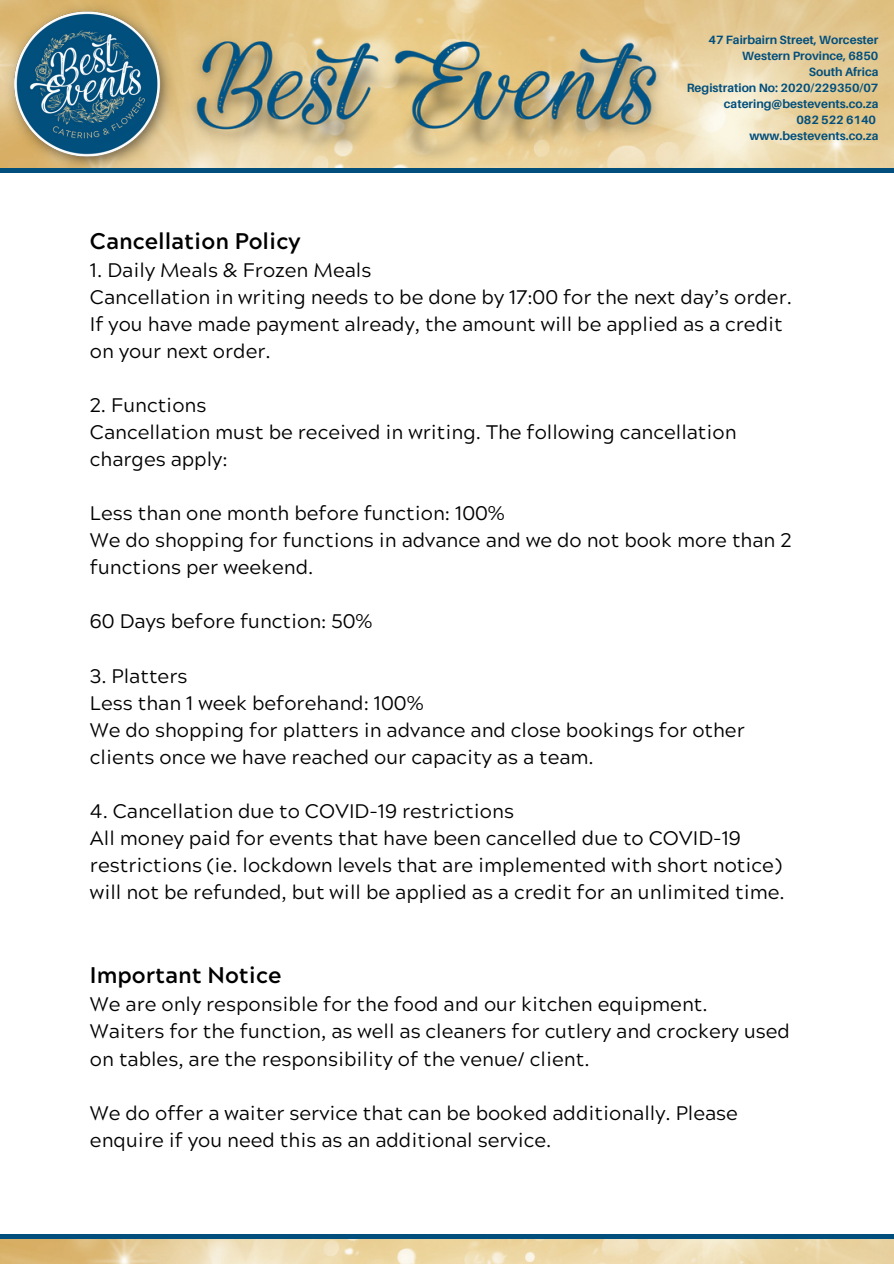
<style>
.page{position:relative;width:894px;height:1264px;background:#fff}
.page>*{position:absolute;margin:0;border:0;box-sizing:border-box;transform-origin:0 0}
.t1{font:700 22.65px "Acherus Grotesque";color:#000}
.t2{font:19.65px/27px "Acherus Grotesque";color:#000}
.t3{font:700 12px/16px "Aileron";color:#024f7d;text-align:right}
</style>
<div class="page">
<img style="left:0;top:0;width:893px;height:173px">
<img style="left:2px;top:0;width:176px;height:173px">
<img style="left:0;top:1238px;width:893px;height:25px">
<hr style="left:0;top:168px;width:893px;height:4px;background:#024f7d">
<hr style="left:0;top:1234px;width:893px;height:4px;background:#024f7d">
<img style="left:182px;top:34px;width:487px;height:134px">
<p class="t3" style="left:686px;top:31px;width:193px">47 Fairbairn Street, Worcester<br>Western Province, 6850<br>South Africa<br>Registration No: 2020/229350/07 catering@bestevents.co.za<br>082 522 6140 www.bestevents.co.za</p>
<p class="t1" style="left:90px;top:232px;width:212px">Cancellation Policy</p>
<p class="t2" style="left:90px;top:259px;width:703px">1. Daily Meals &amp; Frozen Meals<br>Cancellation in writing needs to be done by 17:00 for the next day’s order.<br>If you have made payment already, the amount will be applied as a credit on your next order.</p>
<p class="t2" style="left:90px;top:394px;width:648px">2. Functions<br>Cancellation must be received in writing. The following cancellation charges apply:</p>
<p class="t2" style="left:90px;top:502px;width:702px">Less than one month before function: 100%<br>We do shopping for functions in advance and we do not book more than 2 functions per weekend.</p>
<p class="t2" style="left:90px;top:610px;width:284px">60 Days before function: 50%</p>
<p class="t2" style="left:90px;top:665px;width:656px">3. Platters<br>Less than 1 week beforehand: 100%<br>We do shopping for platters in advance and close bookings for other clients once we have reached our capacity as a team.</p>
<p class="t2" style="left:90px;top:800px;width:696px">4. Cancellation due to COVID-19 restrictions<br>All money paid for events that have been cancelled due to COVID-19 restrictions (ie. lockdown levels that are implemented with short notice) will not be refunded, but will be applied as a credit for an unlimited time.</p>
<p class="t1" style="left:90px;top:966px;width:193px">Important Notice</p>
<p class="t2" style="left:90px;top:993px;width:701px">We are only responsible for the food and our kitchen equipment.<br>Waiters for the function, as well as cleaners for cutlery and crockery used on tables, are the responsibility of the venue/ client.</p>
<p class="t2" style="left:90px;top:1101px;width:649px">We do offer a waiter service that can be booked additionally. Please enquire if you need this as an additional service.</p>
</div>
